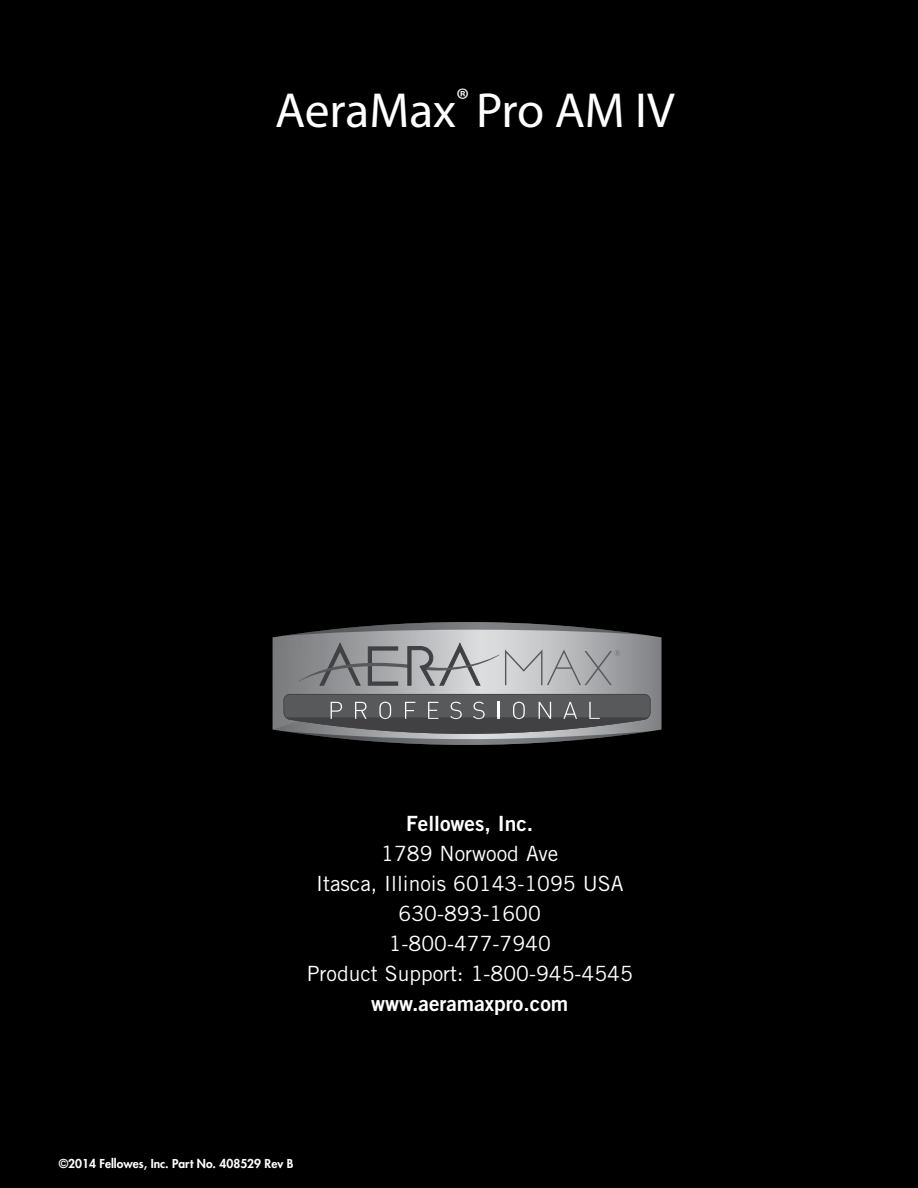
<style>
.page{position:relative;width:918px;height:1188px;background:#000}
.page>*{position:absolute;margin:0;border:0;box-sizing:border-box;transform-origin:0 0}
.t1{font:49.5px "Myriad Pro";color:#fff}
.t2{font:21px/30px "Trade Gothic";color:#fff;text-align:center}
.t3{font:21px "Trade Gothic Bold Two";color:#fff}
.t4{font:800 12px "Futura Std";color:#fff}
</style>
<div class="page">
<svg style="left:273px;top:686px;width:389px;height:8px;background:#abacae"></svg>
<svg style="left:273px;top:694px;width:389px;height:51px;background:#5c5d5f"></svg>
<svg style="left:273px;top:622px;width:389px;height:64px;background:#909193"></svg>
<h1 class="t1" style="left:275px;top:83px;width:401px">AeraMax<sup>®</sup> Pro AM IV</h1>
<p class="t3" style="left:406px;top:811px;width:129px">Fellowes, Inc.</p>
<p class="t2" style="left:307px;top:839px;width:328px">1789 Norwood Ave<br>Itasca, Illinois 60143-1095 USA<br>630-893-1600<br>1-800-477-7940<br>Product Support: 1-800-945-4545</p>
<p class="t3" style="left:371px;top:991px;width:199px">www.aeramaxpro.com</p>
<p class="t4" style="left:59px;top:1156px;width:236px">©2014 Fellowes, Inc. Part No. 408529 Rev B</p>
</div>
